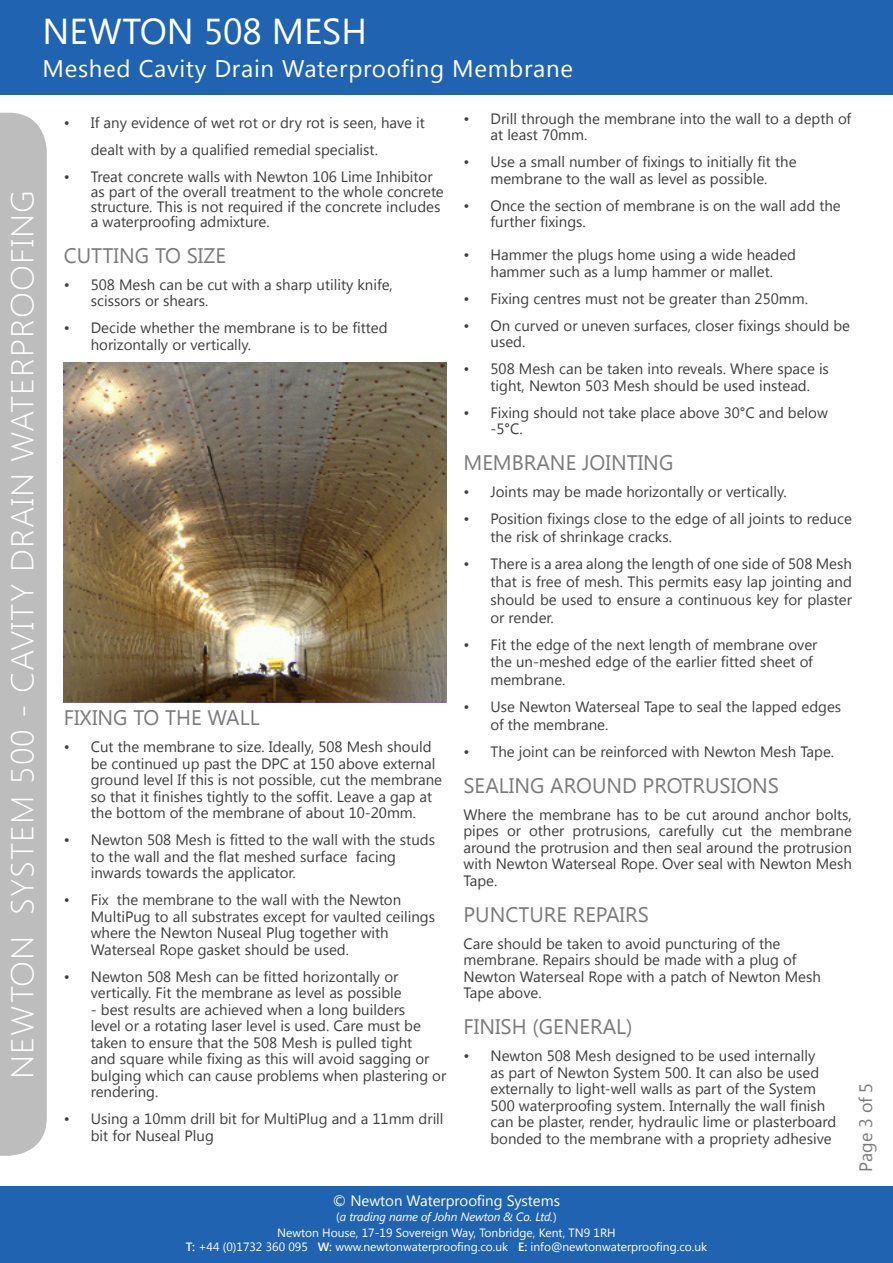
<style>
.page{position:relative;width:893px;height:1263px;background:#fff}
.page>*{position:absolute;margin:0;border:0;box-sizing:border-box;transform-origin:0 0}
.t1{font:36px "Segoe UI";color:#fff}
.t2{font:300 31.5px "Segoe UI";letter-spacing:.03em;color:#fff;scale:1.08 1}
.t3{font:24px "Segoe UI";letter-spacing:.03em;color:#fff}
.t4{font:21px "Segoe UI";color:#7b7b7b}
.t5{font:18px "Segoe UI";letter-spacing:-.01em;color:#7b7b7b}
.t6{font:15px/16.5px "Segoe UI";color:#3e3e3f}
.t7{font:15px "Segoe UI";color:#fff}
.t8{font:12px "Segoe UI";color:#fff}
.t9{font:italic 12px "Segoe UI";letter-spacing:-.01em;color:#fff}
.s1{font-style:normal}
.s2{font-weight:600}
</style>
<div class="page">
<img style="left:64px;top:362px;width:382px;height:341px">
<div style="left:0;top:0;width:893px;height:94px;background:#2064b1"></div>
<div style="left:0;top:113px;width:47px;height:1043px;background:#bdbdbd"></div>
<div style="left:0;top:1186px;width:893px;height:77px;background:#2064b1"></div>
<p class="t1" style="left:43px;top:6px;width:326px">NEWTON 508 MESH</p>
<p class="t3" style="left:43px;top:52px;width:532px">Meshed Cavity Drain Waterproofing Membrane</p>
<p class="t2" style="left:1px;top:1079px;width:824px;rotate:-90deg">NEWTON SYSTEM 500 - CAVITY DRAIN WATERPROOFING</p>
<p class="t6" style="left:91px;top:108px;width:336px;line-height:27px;text-indent:-27px">• If any evidence of wet rot or dry rot is seen, have it dealt with by a qualified remedial specialist.</p>
<p class="t6" style="left:91px;top:168px;width:354px;line-height:15px;text-indent:-27px">• Treat concrete walls with Newton 106 Lime Inhibitor as part of the overall treatment to the whole concrete structure. This is not required if the concrete includes a waterproofing admixture.</p>
<p class="t4" style="left:64px;top:241px;width:164px">CUTTING TO SIZE</p>
<p class="t6" style="left:91px;top:276px;width:304px;text-indent:-27px">• 508 Mesh can be cut with a sharp utility knife, scissors or shears.</p>
<p class="t6" style="left:91px;top:319px;width:298px;text-indent:-27px">• Decide whether the membrane is to be fitted horizontally or vertically.</p>
<p class="t4" style="left:64px;top:703px;width:197px">FIXING TO THE WALL</p>
<p class="t6" style="left:91px;top:738px;width:353px;text-indent:-27px">• Cut the membrane to size. Ideally, 508 Mesh should be continued up past the DPC at 150 above external ground level If this is not possible, cut the membrane so that it finishes tightly to the soffit. Leave a gap at the bottom of the membrane of about 10-20mm.</p>
<p class="t6" style="left:91px;top:831px;width:346px;text-indent:-27px">• Newton 508 Mesh is fitted to the wall with the studs to the wall and the flat meshed surface facing inwards towards the applicator.</p>
<p class="t6" style="left:91px;top:891px;width:346px;text-indent:-27px">• Fix the membrane to the wall with the Newton MultiPug to all substrates except for vaulted ceilings where the Newton Nuseal Plug together with Waterseal Rope gasket should be used.</p>
<p class="t6" style="left:64px;top:967px;width:339px;text-align:right">• Newton 508 Mesh can be fitted horizontally or vertically. Fit the membrane as level as possible</p>
<p class="t6" style="left:91px;top:1000px;width:357px">- best results are achieved when a long builders<br>level or a rotating laser level is used. Care must be taken to ensure that the 508 Mesh is pulled tight<br>and square while fixing as this will avoid sagging or bulging which can cause problems when plastering or rendering.</p>
<p class="t6" style="left:91px;top:1110px;width:354px;text-indent:-27px">• Using a 10mm drill bit for MultiPlug and a 11mm drill bit for Nuseal Plug</p>
<p class="t6" style="left:490px;top:109px;width:362px;text-indent:-27px">• Drill through the membrane into the wall to a depth of at least 70mm.</p>
<p class="t6" style="left:463px;top:153px;width:335px;text-align:center">• Use a small number of fixings to initially fit the membrane to the wall as level as possible.</p>
<p class="t6" style="left:490px;top:196px;width:352px;text-indent:-27px">• Once the section of membrane is on the wall add the further fixings.</p>
<p class="t6" style="left:463px;top:246px;width:334px;text-align:center">• Hammer the plugs home using a wide headed hammer such as a lump hammer or mallet.</p>
<p class="t6" style="left:463px;top:289px;width:346px">• Fixing centres must not be greater than 250mm.</p>
<p class="t6" style="left:490px;top:316px;width:361px;text-indent:-27px">• On curved or uneven surfaces, closer fixings should be used.</p>
<p class="t6" style="left:463px;top:360px;width:367px;text-align:center">• 508 Mesh can be taken into reveals. Where space is tight, Newton 503 Mesh should be used instead.</p>
<p class="t6" style="left:490px;top:403px;width:339px;text-indent:-27px">• Fixing should not take place above 30°C and below -5°C.</p>
<p class="t4" style="left:463px;top:448px;width:211px">MEMBRANE JOINTING</p>
<p class="t6" style="left:463px;top:483px;width:325px">• Joints may be made horizontally or vertically.</p>
<p class="t6" style="left:490px;top:509px;width:363px;line-height:18px;text-indent:-27px">• Position fixings close to the edge of all joints to reduce the risk of shrinkage cracks.</p>
<p class="t6" style="left:490px;top:554px;width:363px;line-height:18px;text-align:justify;text-indent:-27px">• There is a area along the length of one side of 508 Mesh that is free of mesh. This permits easy lap jointing and should be used to ensure a continuous key for plaster or render.</p>
<p class="t6" style="left:463px;top:636px;width:355px;text-align:right">• Fit the edge of the next length of membrane over the un-meshed edge of the earlier fitted sheet of</p>
<p class="t6" style="left:490px;top:670px;width:76px">membrane.</p>
<p class="t6" style="left:490px;top:697px;width:352px;line-height:18px;text-indent:-27px">• Use Newton Waterseal Tape to seal the lapped edges of the membrane.</p>
<p class="t6" style="left:463px;top:742px;width:372px">• The joint can be reinforced with Newton Mesh Tape.</p>
<p class="t4" style="left:463px;top:771px;width:317px">SEALING AROUND PROTRUSIONS</p>
<p class="t6" style="left:463px;top:805px;width:390px;text-align:justify">Where the membrane has to be cut around anchor bolts, pipes or other protrusions, carefully cut the membrane around the protrusion and then seal around the protrusion with Newton Waterseal Rope. Over seal with Newton Mesh Tape.</p>
<p class="t4" style="left:463px;top:900px;width:187px">PUNCTURE REPAIRS</p>
<p class="t6" style="left:463px;top:934px;width:359px">Care should be taken to avoid puncturing of the membrane. Repairs should be made with a plug of Newton Waterseal Rope with a patch of Newton Mesh Tape above.</p>
<p class="t4" style="left:463px;top:1012px;width:170px">FINISH (GENERAL)</p>
<p class="t6" style="left:490px;top:1047px;width:347px;text-indent:-27px">• Newton 508 Mesh designed to be used internally<br>as part of Newton System 500. It can also be used externally to light-well walls as part of the System 500 waterproofing system. Internally the wall finish can be plaster, render, hydraulic lime or plasterboard bonded to the membrane with a propriety adhesive</p>
<p class="t5" style="left:853px;top:1171px;width:90px;rotate:-90deg">Page 3 of 5</p>
<p class="t7" style="left:333px;top:1190px;width:229px">© Newton Waterproofing Systems</p>
<p class="t9" style="left:336px;top:1209px;width:222px"><span class="s1">(</span>a trading name of John Newton &amp; Co. Ltd.<span class="s1">)</span></p>
<p class="t8" style="left:277px;top:1224px;width:340px">Newton House, 17-19 Sovereign Way, Tonbridge, Kent, TN9 1RH</p>
<p class="t8" style="left:186px;top:1238px;width:523px"><span class="s2">T:</span> +44 (0)1732 360 095 <span class="s2">W:</span> www.newtonwaterproofing.co.uk <span class="s2">E:</span> info@newtonwaterproofing.co.uk</p>
</div>
